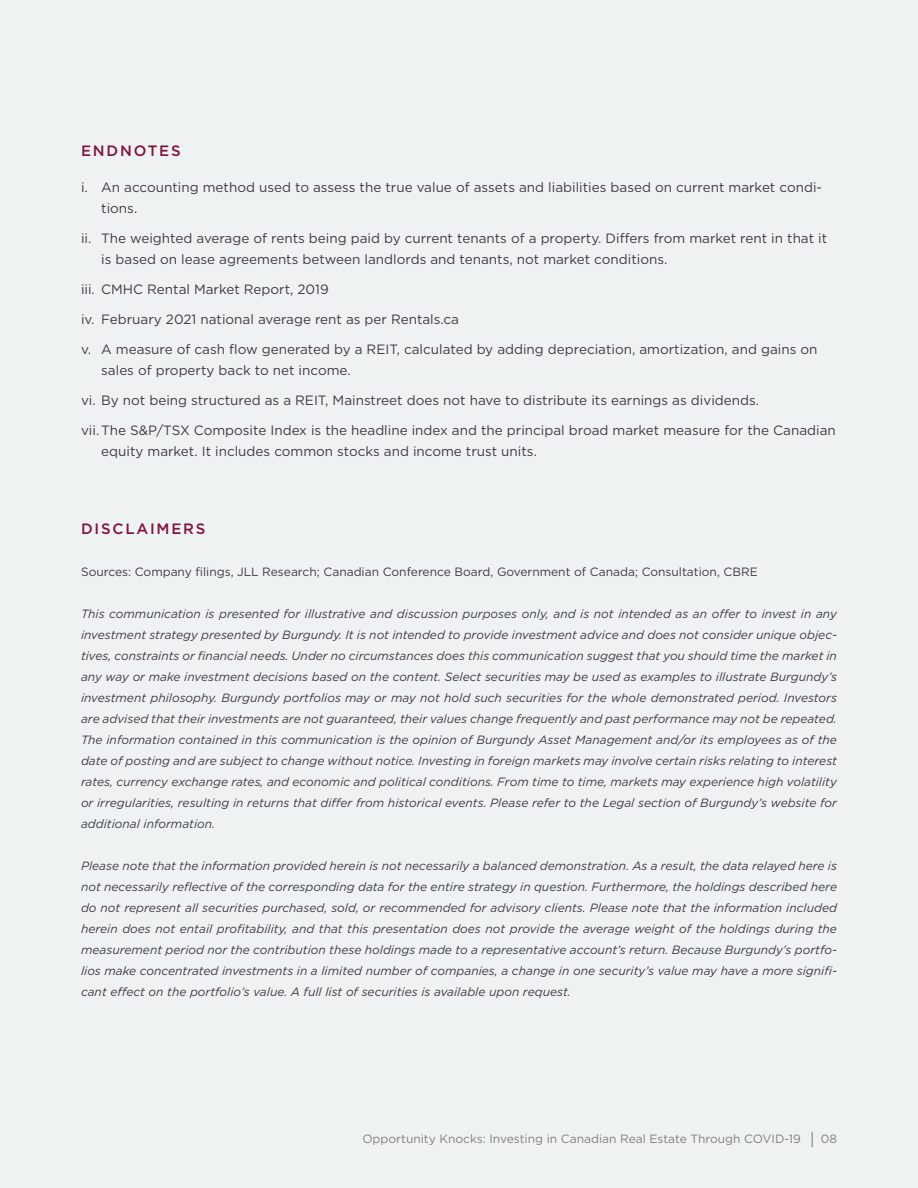
<style>
.page{position:relative;width:918px;height:1188px;background:#eff2f3}
.page>*{position:absolute;margin:0;border:0;box-sizing:border-box;transform-origin:0 0}
.Burgundy_Subtitle02{font:500 15px "Gotham";letter-spacing:.12em;color:#801539}
.t1{font:13.5px/21px "Gotham";color:#3f3a42}
.Burgundy_Body02{font:italic 12px/21px "Gotham";color:#3f3a42;text-align:justify}
.Burgundy_Body02-2{font:12px "Gotham";color:#3f3a42}
.t2{font:12px "Gotham";color:#7f8080}
.s1{font-size:16.5px}
</style>
<div class="page">
<p class="Burgundy_Subtitle02" style="left:81px;top:141px;width:101px">ENDNOTES</p>
<p class="t1" style="left:101px;top:177px;width:722px;text-indent:-20px">i. An accounting method used to assess the true value of assets and liabilities based on current market condi&shy;tions.</p>
<p class="t1" style="left:101px;top:228px;width:727px;text-indent:-20px">ii. The weighted average of rents being paid by current tenants of a property. Differs from market rent in that it is based on lease agreements between landlords and tenants, not market conditions.</p>
<p class="t1" style="left:81px;top:279px;width:249px">iii. CMHC Rental Market Report, 2019</p>
<p class="t1" style="left:81px;top:309px;width:380px">iv. February 2021 national average rent as per Rentals.ca</p>
<p class="t1" style="left:101px;top:339px;width:718px;text-indent:-20px">v. A measure of cash flow generated by a REIT, calculated by adding depreciation, amortization, and gains on sales of property back to net income.</p>
<p class="t1" style="left:81px;top:390px;width:680px">vi. By not being structured as a REIT, Mainstreet does not have to distribute its earnings as dividends.</p>
<p class="t1" style="left:101px;top:420px;width:736px;text-indent:-20px">vii.The S&amp;P/TSX Composite Index is the headline index and the principal broad market measure for the Canadian equity market. It includes common stocks and income trust units.</p>
<p class="Burgundy_Subtitle02" style="left:81px;top:519px;width:126px">DISCLAIMERS</p>
<p class="Burgundy_Body02-2" style="left:81px;top:564px;width:678px">Sources: Company filings, JLL Research; Canadian Conference Board, Government of Canada; Consultation, CBRE</p>
<p class="Burgundy_Body02" style="left:81px;top:603px;width:758px">This communication is presented for illustrative and discussion purposes only, and is not intended as an offer to invest in any investment strategy presented by Burgundy. It is not intended to provide investment advice and does not consider unique objec&shy;tives, constraints or financial needs. Under no circumstances does this communication suggest that you should time the market in any way or make investment decisions based on the content. Select securities may be used as examples to illustrate Burgundy’s investment philosophy. Burgundy portfolios may or may not hold such securities for the whole demonstrated period. Investors are advised that their investments are not guaranteed, their values change frequently and past performance may not be repeated.<br>The information contained in this communication is the opinion of Burgundy Asset Management and/or its employees as of the date of posting and are subject to change without notice. Investing in foreign markets may involve certain risks relating to interest rates, currency exchange rates, and economic and political conditions. From time to time, markets may experience high volatility or irregularities, resulting in returns that differ from historical events. Please refer to the Legal section of Burgundy’s website for additional information.</p>
<p class="Burgundy_Body02" style="left:81px;top:855px;width:758px">Please note that the information provided herein is not necessarily a balanced demonstration. As a result, the data relayed here is not necessarily reflective of the corresponding data for the entire strategy in question. Furthermore, the holdings described here do not represent all securities purchased, sold, or recommended for advisory clients. Please note that the information included herein does not entail profitability, and that this presentation does not provide the average weight of the holdings during the measurement period nor the contribution these holdings made to a representative account’s return. Because Burgundy’s portfo&shy;lios make concentrated investments in a limited number of companies, a change in one security’s value may have a more signifi&shy;cant effect on the portfolio’s value. A full list of securities is available upon request.</p>
<p class="t2" style="left:362px;top:1131px;width:476px">Opportunity Knocks: Investing in Canadian Real Estate Through COVID-19 <span class="s1">|</span> 08</p>
</div>
